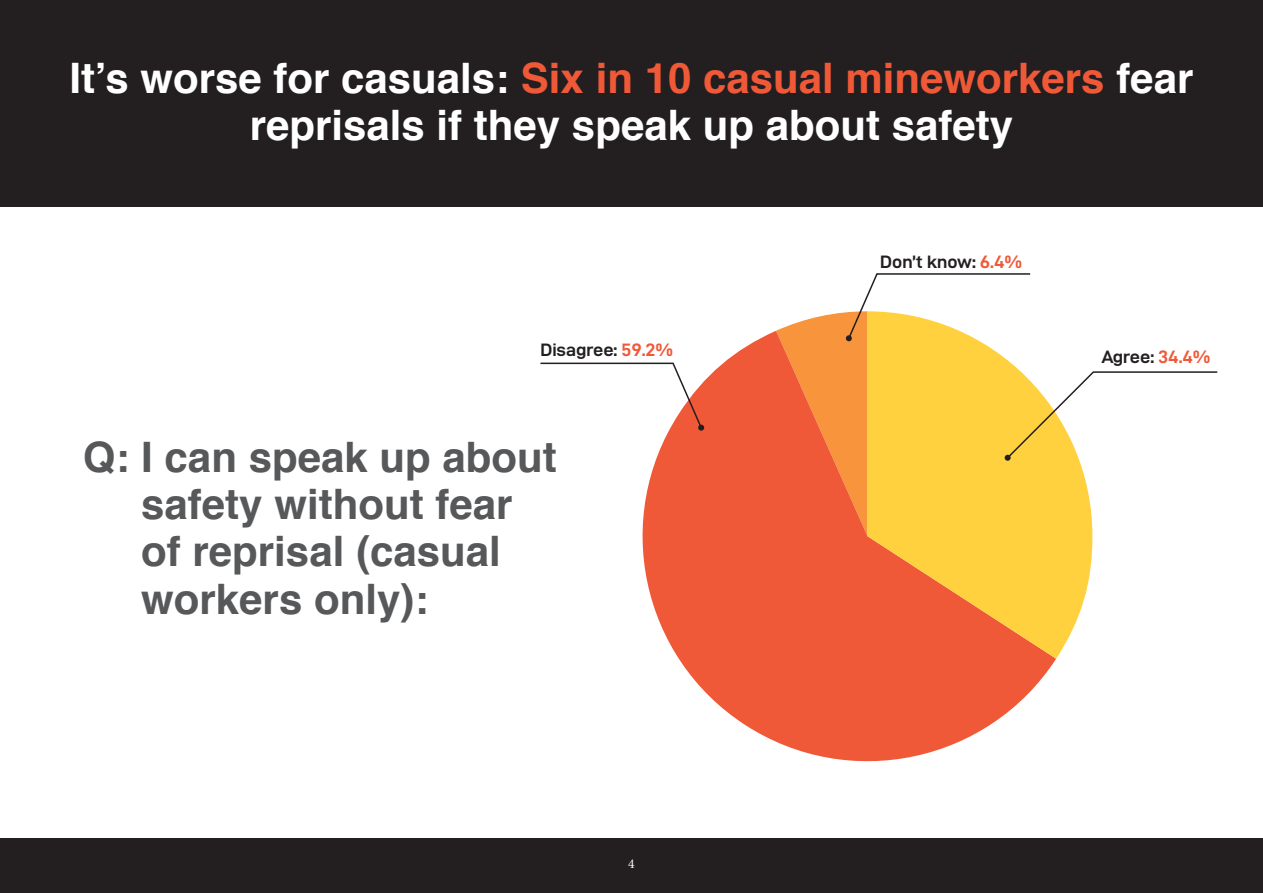
<style>
.page{position:relative;width:1263px;height:893px;background:#fff}
.page>*{position:absolute;margin:0;border:0;box-sizing:border-box;transform-origin:0 0}
.t1{font:700 42px/47.4px "Helvetica";color:#fff;text-align:center}
.t2{font:700 42px/47.4px "Helvetica";color:#57585a}
.t3{font:18px "D DIN Exp Bold";color:#231f20}
.t4{font:13.5px "Minion Pro";color:#fff}
.s1{color:#f05937}
</style>
<div class="page">
<svg style="left:642px;top:331px;width:414px;height:431px;fill:#f05937"></svg>
<svg style="left:867px;top:536px;width:225px;height:123px;fill:#ffd13f"></svg>
<div style="left:0;top:0;width:1263px;height:206px;background:#231f20"></div>
<div style="left:0;top:839px;width:1263px;height:54px;background:#231f20"></div>
<svg style="left:776px;top:273px;width:442px;height:263px"></svg>
<svg style="left:540px;top:362px;width:164px;height:69px"></svg>
<p class="t1" style="left:70px;top:55px;width:1125px">It’s worse for casuals: <span class="s1">Six in 10 casual mineworkers</span> fear reprisals if they speak up about safety</p>
<p class="t3" style="left:540px;top:340px;width:134px">Disagree: <span class="s1">59.2%</span></p>
<p class="t2" style="left:141px;top:434px;width:417px;text-indent:-58px">Q: I can speak up about safety without fear of reprisal (casual workers only):</p>
<p class="t4" style="left:628px;top:854px;width:8px">4</p>
<p class="t3" style="left:880px;top:252px;width:143px">Don’t know: <span class="s1">6.4%</span></p>
<p class="t3" style="left:1101px;top:346px;width:111px">Agree: <span class="s1">34.4%</span></p>
</div>
